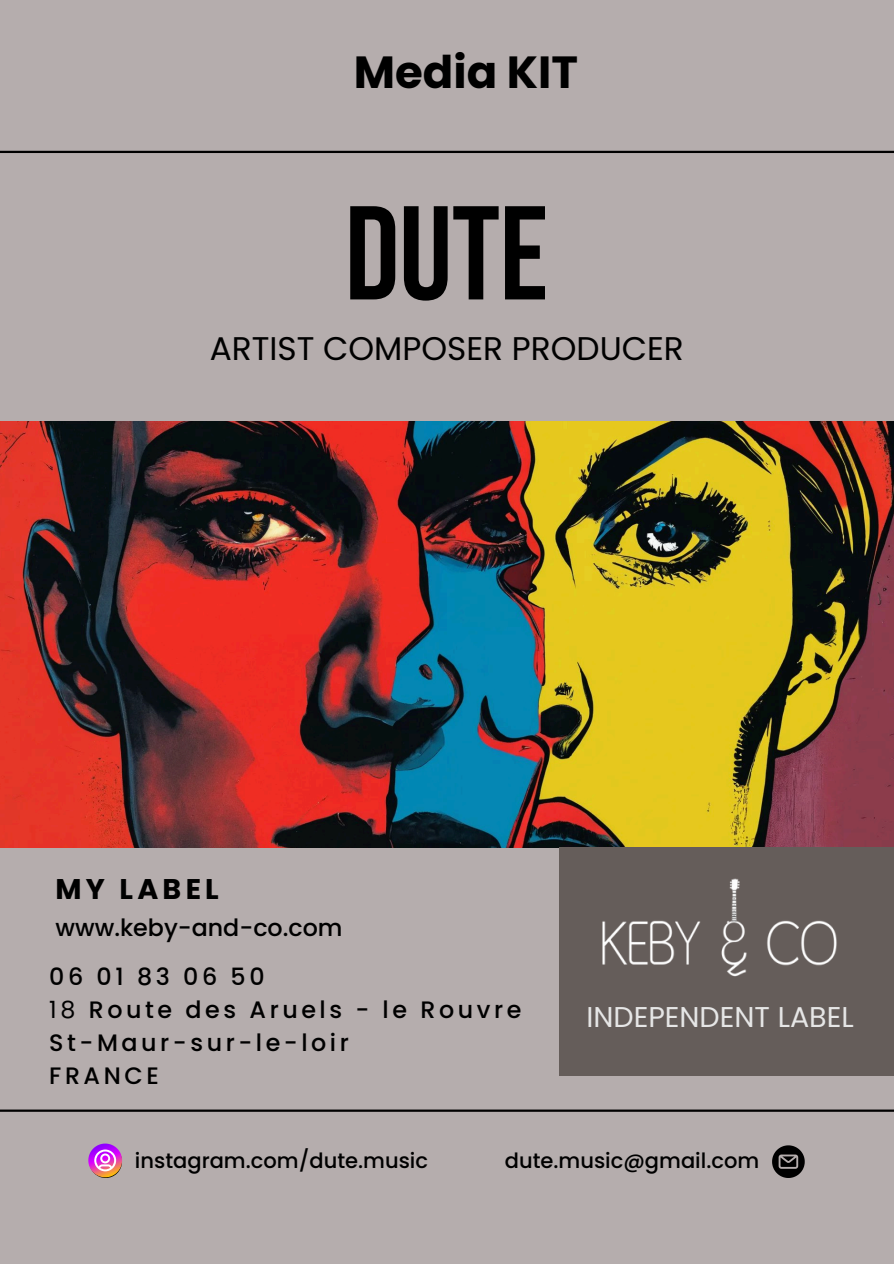
<style>
.page{position:relative;width:894px;height:1264px;background:#fff}
.page>*{position:absolute;margin:0;border:0;box-sizing:border-box;transform-origin:0 0}
.t1{font:700 133.05px "Bebas Neue";color:#000}
.t2{font:700 45px "Poppins";color:#000}
.t3{font:32.7px "Poppins";color:#000}
.t4{font:28.5px "Poppins";color:#e6e6e6}
.t5{font:700 28.5px "Poppins";letter-spacing:.15em;color:#000}
.t6{font:500 23.7px "Poppins";letter-spacing:.15em;color:#000}
.t7{font:500 23.7px "Poppins";color:#000}
.t8{font:500 21px "Poppins";color:#000}
.s1{font-weight:400}
</style>
<div class="page">
<div style="left:0;top:0;width:893px;height:1263px;background:#b5adad"></div>
<img style="left:0;top:421px;width:893px;height:426px">
<div style="left:558px;top:847px;width:335px;height:228px;background:#655d5a"></div>
<hr style="left:0;top:1109px;width:893px;height:2px;background:#000">
<hr style="left:0;top:151px;width:893px;height:2px;background:#000">
<svg style="left:772px;top:1145px;width:32px;height:32px"></svg>
<svg style="left:88px;top:1143px;width:34px;height:34px"></svg>
<img style="left:577px;top:826px;width:285px;height:151px">
<h5 class="t2" style="left:354px;top:40px;width:226px">Media KIT</h5>
<h3 class="t1" style="left:345px;top:199px;width:205px">DUTE</h3>
<p class="t3" style="left:210px;top:326px;width:475px">ARTIST COMPOSER PRODUCER</p>
<p class="t5" style="left:55px;top:868px;width:165px">MY LABEL</p>
<p class="t7" style="left:55px;top:911px;width:288px">www.keby-and-co.com</p>
<p class="t6" style="left:49px;top:959px;width:217px">06 01 83 06 50</p>
<h4 class="t6" style="left:49px;top:992px;width:473px"><span class="s1">18</span> Route des Aruels - le Rouvre</h4>
<h6 class="t6" style="left:49px;top:1025px;width:301px">St-Maur-sur-le-loir</h6>
<p class="t6" style="left:49px;top:1059px;width:111px">FRANCE</p>
<p class="t4" style="left:586px;top:996px;width:269px">INDEPENDENT LABEL</p>
<p class="t8" style="left:135px;top:1146px;width:294px">instagram.com/dute.music</p>
<p class="t8" style="left:504px;top:1146px;width:256px">dute.music@gmail.com</p>
</div>
